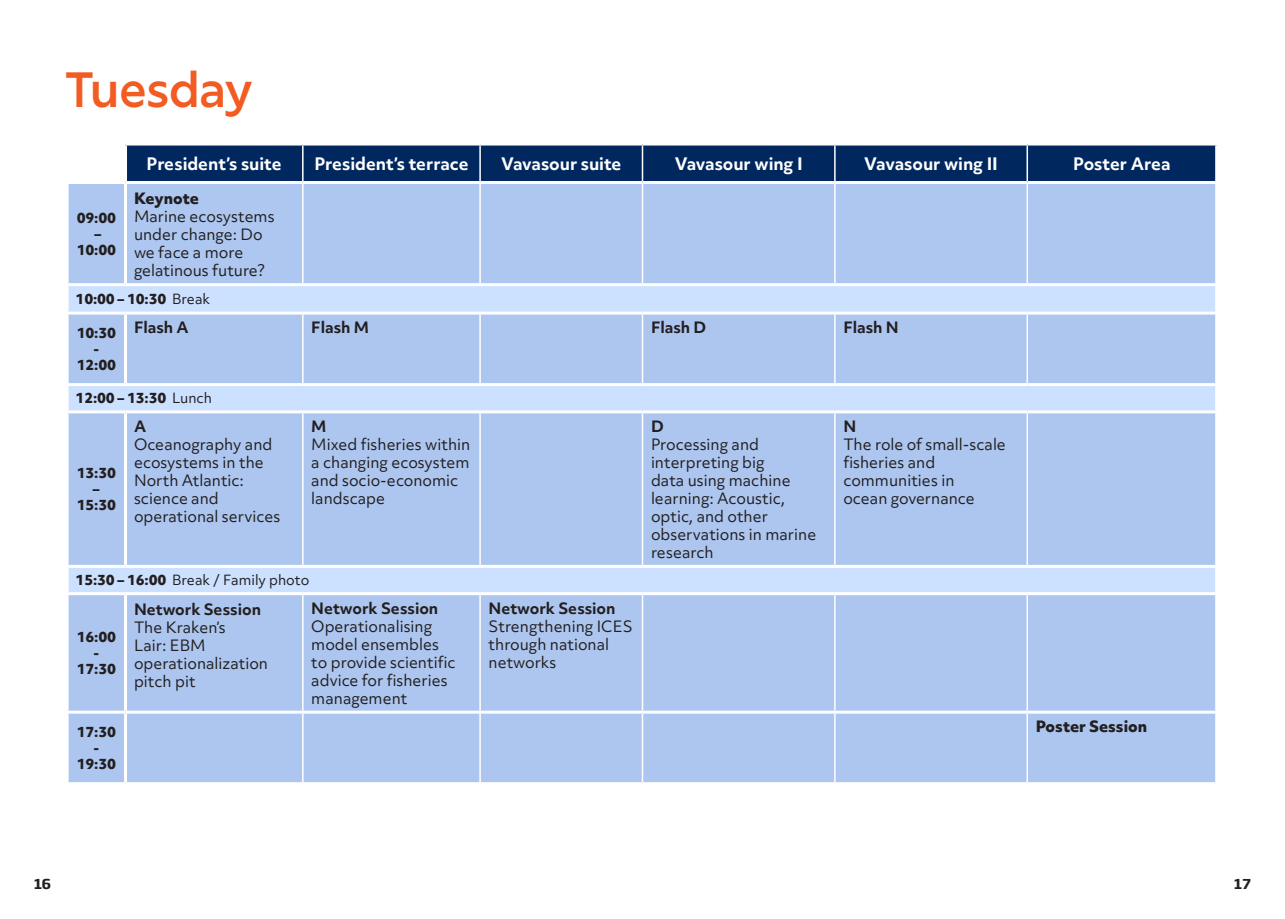
<style>
.page{position:relative;width:1285px;height:919px;background:#fff}
.page>*{position:absolute;margin:0;border:0;box-sizing:border-box;transform-origin:0 0}
.t1{font:600 49.5px "Rig Sans";color:#f25b21}
.t2{font:700 16.5px "Objektiv Mk 3";color:#fff}
.t3{font:15px/18px "Objektiv Mk 3";color:#231f20}
.t4{font:700 15px "Objektiv Mk 3";color:#231f20}
.t5{font:800 15px "Objektiv Mk 3";color:#231f20}
.t6{font:800 13.5px/16.2px "Objektiv Mk 3";color:#231f20;text-align:center}
.t7{font:13.5px "Objektiv Mk 3";color:#231f20}
.t8{font:700 13.5px "Soho Gothic Pro";color:#231f20}
.s1{font-weight:400}
.s2{font-weight:800}
</style>
<div class="page">
<div style="left:127px;top:145px;width:1087px;height:36px;background:#00285f"></div>
<div style="left:69px;top:184px;width:1145px;height:99px;background:#adc7f0"></div>
<div style="left:69px;top:286px;width:1145px;height:25px;background:#cce0ff"></div>
<svg style="left:69px;top:314px;width:1145px;height:468px;fill:#adc6f0"></svg>
<hr style="left:302px;top:184px;width:1px;height:99px;background:#fff">
<hr style="left:479px;top:184px;width:2px;height:99px;background:#fff">
<hr style="left:641px;top:184px;width:2px;height:99px;background:#fff">
<hr style="left:834px;top:184px;width:1px;height:99px;background:#fff">
<hr style="left:1026px;top:184px;width:1px;height:99px;background:#fff">
<hr style="left:302px;top:314px;width:1px;height:69px;background:#fff">
<hr style="left:479px;top:314px;width:2px;height:69px;background:#fff">
<hr style="left:641px;top:314px;width:2px;height:69px;background:#fff">
<hr style="left:834px;top:314px;width:1px;height:69px;background:#fff">
<hr style="left:1026px;top:314px;width:1px;height:69px;background:#fff">
<hr style="left:302px;top:413px;width:1px;height:152px;background:#fff">
<hr style="left:479px;top:413px;width:2px;height:152px;background:#fff">
<hr style="left:641px;top:413px;width:2px;height:152px;background:#fff">
<hr style="left:834px;top:413px;width:1px;height:152px;background:#fff">
<hr style="left:1026px;top:413px;width:1px;height:152px;background:#fff">
<hr style="left:302px;top:595px;width:1px;height:115px;background:#fff">
<hr style="left:479px;top:595px;width:2px;height:115px;background:#fff">
<hr style="left:641px;top:595px;width:2px;height:115px;background:#fff">
<hr style="left:834px;top:595px;width:1px;height:115px;background:#fff">
<hr style="left:1026px;top:595px;width:1px;height:115px;background:#fff">
<hr style="left:302px;top:713px;width:1px;height:69px;background:#fff">
<hr style="left:479px;top:713px;width:2px;height:69px;background:#fff">
<hr style="left:641px;top:713px;width:2px;height:69px;background:#fff">
<hr style="left:834px;top:713px;width:1px;height:69px;background:#fff">
<hr style="left:1026px;top:713px;width:1px;height:69px;background:#fff">
<hr style="left:302px;top:145px;width:1px;height:36px;background:#fff">
<hr style="left:479px;top:145px;width:2px;height:36px;background:#fff">
<hr style="left:641px;top:145px;width:2px;height:36px;background:#fff">
<hr style="left:834px;top:145px;width:1px;height:36px;background:#fff">
<hr style="left:1026px;top:145px;width:1px;height:36px;background:#fff">
<hr style="left:124px;top:184px;width:3px;height:99px;background:#fff">
<hr style="left:124px;top:314px;width:3px;height:69px;background:#fff">
<hr style="left:66px;top:383px;width:59px;height:3px;background:#fff">
<hr style="left:125px;top:383px;width:178px;height:3px;background:#fff">
<hr style="left:303px;top:383px;width:177px;height:3px;background:#fff">
<hr style="left:480px;top:383px;width:162px;height:3px;background:#fff">
<hr style="left:642px;top:383px;width:192px;height:3px;background:#fff">
<hr style="left:834px;top:383px;width:193px;height:3px;background:#fff">
<hr style="left:1027px;top:383px;width:190px;height:3px;background:#fff">
<hr style="left:66px;top:410px;width:59px;height:3px;background:#fff">
<hr style="left:125px;top:410px;width:178px;height:3px;background:#fff">
<hr style="left:124px;top:413px;width:3px;height:152px;background:#fff">
<hr style="left:303px;top:410px;width:177px;height:3px;background:#fff">
<hr style="left:480px;top:410px;width:162px;height:3px;background:#fff">
<hr style="left:642px;top:410px;width:192px;height:3px;background:#fff">
<hr style="left:834px;top:410px;width:193px;height:3px;background:#fff">
<hr style="left:1027px;top:410px;width:190px;height:3px;background:#fff">
<hr style="left:66px;top:565px;width:59px;height:3px;background:#fff">
<hr style="left:125px;top:565px;width:178px;height:3px;background:#fff">
<hr style="left:303px;top:565px;width:177px;height:3px;background:#fff">
<hr style="left:480px;top:565px;width:162px;height:3px;background:#fff">
<hr style="left:642px;top:565px;width:192px;height:3px;background:#fff">
<hr style="left:834px;top:565px;width:193px;height:3px;background:#fff">
<hr style="left:1027px;top:565px;width:190px;height:3px;background:#fff">
<hr style="left:66px;top:592px;width:59px;height:3px;background:#fff">
<hr style="left:125px;top:592px;width:178px;height:3px;background:#fff">
<hr style="left:124px;top:595px;width:3px;height:115px;background:#fff">
<hr style="left:303px;top:592px;width:177px;height:3px;background:#fff">
<hr style="left:480px;top:592px;width:162px;height:3px;background:#fff">
<hr style="left:642px;top:592px;width:192px;height:3px;background:#fff">
<hr style="left:834px;top:592px;width:193px;height:3px;background:#fff">
<hr style="left:1027px;top:592px;width:190px;height:3px;background:#fff">
<hr style="left:66px;top:710px;width:59px;height:3px;background:#fff">
<hr style="left:125px;top:710px;width:178px;height:3px;background:#fff">
<hr style="left:124px;top:713px;width:3px;height:69px;background:#fff">
<hr style="left:303px;top:710px;width:177px;height:3px;background:#fff">
<hr style="left:480px;top:710px;width:162px;height:3px;background:#fff">
<hr style="left:642px;top:710px;width:192px;height:3px;background:#fff">
<hr style="left:834px;top:710px;width:193px;height:3px;background:#fff">
<hr style="left:1027px;top:710px;width:190px;height:3px;background:#fff">
<h1 class="t1" style="left:66px;top:59px;width:188px">Tuesday</h1>
<p class="t2" style="left:147px;top:152px;width:136px">President’s suite</p>
<p class="t2" style="left:314px;top:152px;width:156px">President’s terrace</p>
<p class="t2" style="left:501px;top:152px;width:122px">Vavasour suite</p>
<p class="t2" style="left:674px;top:152px;width:129px">Vavasour wing I</p>
<p class="t2" style="left:864px;top:152px;width:135px">Vavasour wing II</p>
<p class="t2" style="left:1072px;top:152px;width:99px">Poster Area</p>
<p class="t5" style="left:134px;top:188px;width:66px">Keynote</p>
<p class="t3" style="left:134px;top:207px;width:142px">Marine ecosystems under change: Do we face a more gelatinous future?</p>
<p class="t6" style="left:76px;top:290px;width:136px">10:00 – 10:30 <span class="s1">Break</span></p>
<p class="t6" style="left:77px;top:324px;width:41px">10:30 -<br>12:00</p>
<p class="t6" style="left:77px;top:209px;width:41px">09:00 –<br>10:00</p>
<p class="t4" style="left:134px;top:317px;width:56px">Flash A</p>
<p class="t4" style="left:311px;top:317px;width:59px">Flash M</p>
<p class="t4" style="left:651px;top:317px;width:57px">Flash D</p>
<p class="t4" style="left:843px;top:317px;width:57px">Flash N</p>
<p class="t6" style="left:76px;top:390px;width:138px">12:00 – 13:30 <span class="s1">Lunch</span></p>
<p class="t6" style="left:77px;top:464px;width:41px">13:30 –<br>15:30</p>
<p class="t4" style="left:134px;top:415px;width:14px">A</p>
<p class="t3" style="left:134px;top:435px;width:148px">Oceanography and ecosystems in the<br>North Atlantic: science and operational services</p>
<p class="t4" style="left:311px;top:415px;width:17px">M</p>
<p class="t3" style="left:311px;top:435px;width:160px">Mixed fisheries within a changing ecosystem and socio-economic landscape</p>
<p class="t7" style="left:76px;top:570px;width:235px"><span class="s2">15:30 – 16:00</span> Break / Family photo</p>
<p class="t6" style="left:77px;top:628px;width:41px">16:00 -<br>17:30</p>
<p class="t6" style="left:77px;top:723px;width:41px">17:30 -<br>19:30</p>
<p class="t4" style="left:134px;top:599px;width:128px">Network Session</p>
<p class="t3" style="left:134px;top:618px;width:135px">The Kraken’s<br>Lair: EBM operationalization pitch pit</p>
<p class="t4" style="left:311px;top:597px;width:128px">Network Session</p>
<p class="t3" style="left:311px;top:616px;width:146px">Operationalising model ensembles to provide scientific advice for fisheries management</p>
<p class="t4" style="left:488px;top:597px;width:128px">Network Session</p>
<p class="t3" style="left:488px;top:616px;width:145px">Strengthening ICES through national networks</p>
<p class="t4" style="left:651px;top:415px;width:14px">D</p>
<p class="t3" style="left:651px;top:435px;width:167px">Processing and interpreting big<br>data using machine learning: Acoustic, optic, and other observations in marine research</p>
<p class="t4" style="left:843px;top:415px;width:14px">N</p>
<p class="t3" style="left:843px;top:435px;width:164px">The role of small-scale fisheries and communities in<br>ocean governance</p>
<p class="t5" style="left:1035px;top:715px;width:113px">Poster Session</p>
<p class="t8" style="left:34px;top:873px;width:19px">16</p>
<p class="t8" style="left:1233px;top:873px;width:18px">17</p>
</div>
